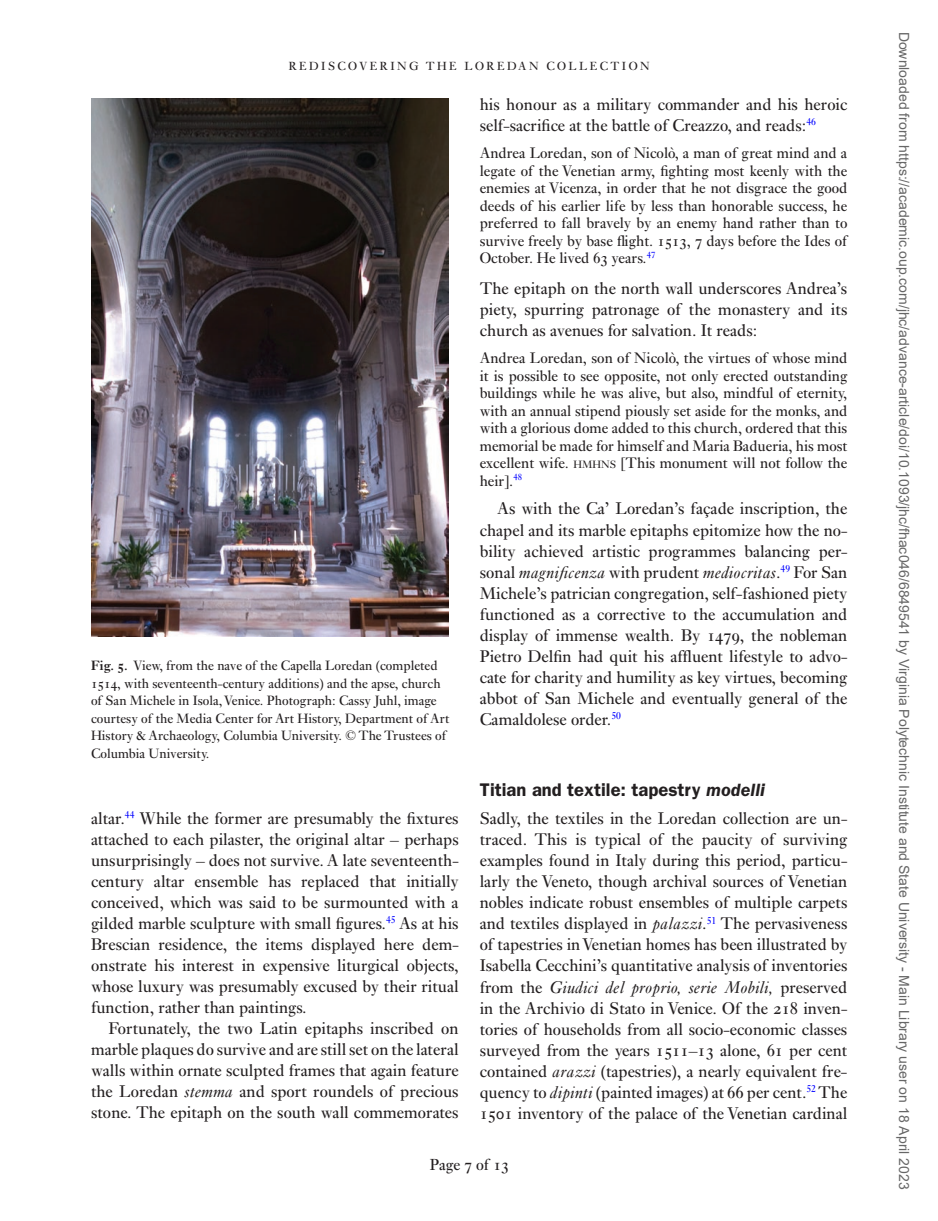
<style>
.page{position:relative;width:938px;height:1221px;background:#fff}
.page>*{position:absolute;margin:0;border:0;box-sizing:border-box;transform-origin:0 0}
.t1{font:600 18.38px "ITC Franklin Gothic Std";color:#231f20}
.t2{font:17.5px/21px "Ehrhardt MT Std Regular OSF";color:#231f20;text-align:justify}
.t3{font:17.5px "Ehrhardt MT Std Italic OSF";color:#231f20}
.t4{font:17.5px "Ehrhardt MT Std";color:#231f20}
.t5{font:16.62px "Ehrhardt MT Std Regular OSF";color:#231f20}
.t6{font:15.75px/17.5px "Ehrhardt MT Std Regular OSF";color:#231f20;text-align:justify}
.t7{font:14px/17.5px "Ehrhardt MT Std Regular OSF";color:#231f20}
.t8{font:14px "Arial";color:#666}
.t9{font:12.25px "Ehrhardt MT Std Regular OSF";letter-spacing:.2em;color:#231f20}
.s1{font-family:"Ehrhardt MT Std Semi Bold OSF"}
.s2{font-family:"Ehrhardt MT Std Italic OSF"}
.s3{font-size:11.03px}
.s4{font-family:"Franklin Gothic";font-style:italic}
.s5{font-family:"Ehrhardt MT Std Regular OSF"}
.s6{font-family:"Ehrhardt MT Std"}
</style>
<div class="page">
<img style="left:91px;top:98px;width:357px;height:538px">
<p class="t9" style="left:289px;top:59px;width:362px">REDISCOVERING THE LOREDAN COLLECTION</p>
<p class="t7" style="left:91px;top:656px;width:360px"><span class="s1">Fig. 5.</span> View, from the nave of the Capella Loredan (completed 1514, with seventeenth-century additions) and the apse, church of San Michele in Isola, Venice. Photograph: Cassy Juhl, image courtesy of the Media Center for Art History, Department of Art History &amp; Archaeology, Columbia University. © The Trustees of Columbia University.</p>
<p class="t2" style="left:91px;top:807px;width:369px">altar.<sup>44</sup> While the former are presumably the fixtures attached to each pilaster, the original altar – perhaps unsurprisingly – does not survive. A late seventeenth&shy;century altar ensemble has replaced that initially conceived, which was said to be surmounted with a gilded marble sculpture with small figures.<sup>45</sup> As at his Brescian residence, the items displayed here dem&shy;onstrate his interest in expensive liturgical objects, whose luxury was presumably excused by their ritual function, rather than paintings.</p>
<p class="t2" style="left:91px;top:1017px;width:369px;text-indent:18px">Fortunately, the two Latin epitaphs inscribed on marble plaques do survive and are still set on the lateral walls within ornate sculpted frames that again feature the Loredan <span class="s2">stemma</span> and sport roundels of precious stone. The epitaph on the south wall commemorates</p>
<p class="t2" style="left:480px;top:94px;width:369px">his honour as a military commander and his heroic self-sacrifice at the battle of Creazzo, and reads:<sup>46</sup></p>
<p class="t6" style="left:480px;top:144px;width:369px">Andrea Loredan, son of Nicolò, a man of great mind and a legate of the Venetian army, fighting most keenly with the enemies at Vicenza, in order that he not disgrace the good deeds of his earlier life by less than honorable success, he preferred to fall bravely by an enemy hand rather than to survive freely by base flight. 1513, 7 days before the Ides of October. He lived 63 years.<sup>47</sup></p>
<p class="t2" style="left:480px;top:277px;width:369px">The epitaph on the north wall underscores Andrea’s piety, spurring patronage of the monastery and its church as avenues for salvation. It reads:</p>
<p class="t6" style="left:479px;top:349px;width:369px">Andrea Loredan, son of Nicolò, the virtues of whose mind it is possible to see opposite, not only erected outstanding buildings while he was alive, but also, mindful of eternity, with an annual stipend piously set aside for the monks, and with a glorious dome added to this church, ordered that this memorial be made for himself and Maria Badueria, his most excellent wife. <span class="s3">HMHNS</span> [This monument will not follow the heir].<sup>48</sup></p>
<p class="t2" style="left:479px;top:498px;width:369px;text-indent:18px">As with the Ca’ Loredan’s façade inscription, the chapel and its marble epitaphs epitomize how the no&shy;bility achieved artistic programmes balancing per&shy;sonal <span class="s2">magnificenza</span> with prudent <span class="s2">mediocritas</span>.<sup>49</sup> For San Michele’s patrician congregation, self-fashioned piety functioned as a corrective to the accumulation and display of immense wealth. By 1479, the nobleman Pietro Delfin had quit his affluent lifestyle to advo&shy;cate for charity and humility as key virtues, becoming abbot of San Michele and eventually general of the Camaldolese order.<sup>50</sup></p>
<p class="t1" style="left:480px;top:779px;width:287px">Titian and textile: tapestry <span class="s4">modelli</span></p>
<p class="t2" style="left:479px;top:808px;width:369px">Sadly, the textiles in the Loredan collection are un&shy;traced. This is typical of the paucity of surviving examples found in Italy during this period, particu&shy;larly the Veneto, though archival sources of Venetian nobles indicate robust ensembles of multiple carpets and textiles displayed in <span class="s2">palazzi</span>.<sup>51</sup> The pervasiveness of tapestries in Venetian homes has been illustrated by Isabella Cecchini’s quantitative analysis of inventories</p>
<p class="t3" style="left:479px;top:976px;width:369px"><span class="s5">from the</span> Giudici del proprio, serie Mobili, <span class="s6">preserved</span></p>
<p class="t4" style="left:479px;top:997px;width:369px">in the Archivio di Stato in Venice. <span class="s5">Of the 218 inven-</span></p>
<p class="t2" style="left:479px;top:1018px;width:369px">tories of households from all socio-economic classes surveyed from the years 1511–13 alone, 61 per cent contained <span class="s2">arazzi</span> (tapestries), a nearly equivalent fre&shy;quency to <span class="s2">dipinti</span> (painted images) at 66 per cent.<sup>52</sup> The 1501 inventory of the palace of the Venetian cardinal</p>
<p class="t5" style="left:430px;top:1154px;width:81px">Page 7 of 13</p>
<p class="t8" style="left:909px;top:32px;width:1159px;rotate:90deg">Downloaded from https://academic.oup.com/jhc/advance-article/doi/10.1093/jhc/fhac046/6849541 by Virginia Polytechnic Institute and State University - Main Library user on 18 April 2023</p>
</div>
